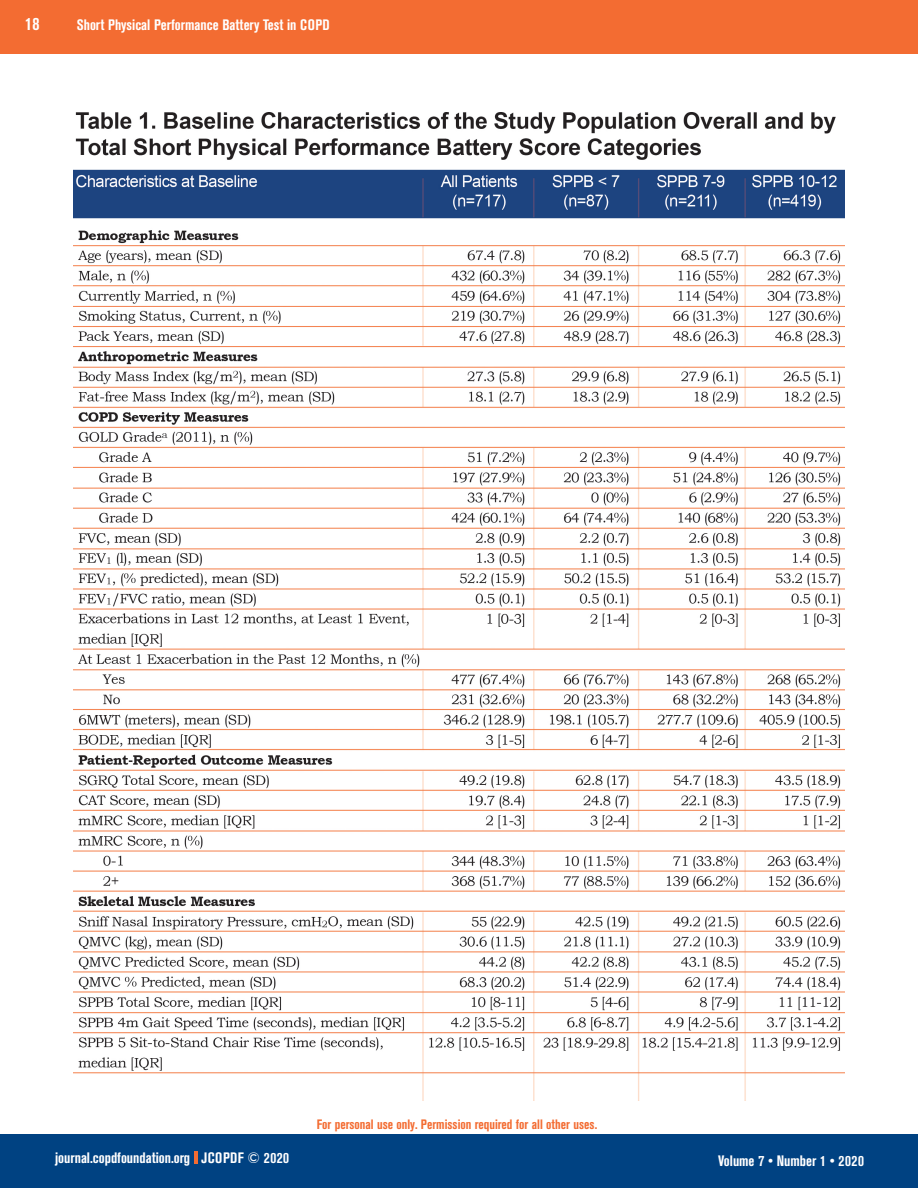
<style>
.page{position:relative;width:918px;height:1188px;background:#fff}
.page>*{position:absolute;margin:0;border:0;box-sizing:border-box;transform-origin:0 0}
.t1{font:700 condensed 18px "Akzidenz Grotesk BE";color:#fff}
.t2{font:700 condensed 15px "Akzidenz Grotesk BE";color:#fff}
.t3{font:700 condensed 13.5px "Akzidenz Grotesk BE";color:#f36c32}
</style>
<div class="page">
<div style="left:0;top:1134px;width:918px;height:54px;background:#004282"></div>
<div style="left:0;top:0;width:918px;height:54px;background:#f36c32"></div>
<svg style="left:194px;top:1152px;width:3px;height:12px"></svg>
<img style="left:73px;top:112px;width:772px;height:989px">
<p class="t1" style="left:25px;top:13px;width:16px">18</p>
<p class="t2" style="left:77px;top:16px;width:254px">Short Physical Performance Battery Test in COPD</p>
<p class="t3" style="left:317px;top:1117px;width:282px">For personal use only. Permission required for all other uses.</p>
<p class="t2" style="left:55px;top:1149px;width:236px">journal.copdfoundation.org JCOPDF © 2020</p>
<p class="t2" style="left:718px;top:1152px;width:147px">Volume 7 • Number 1 • 2020</p>
</div>
